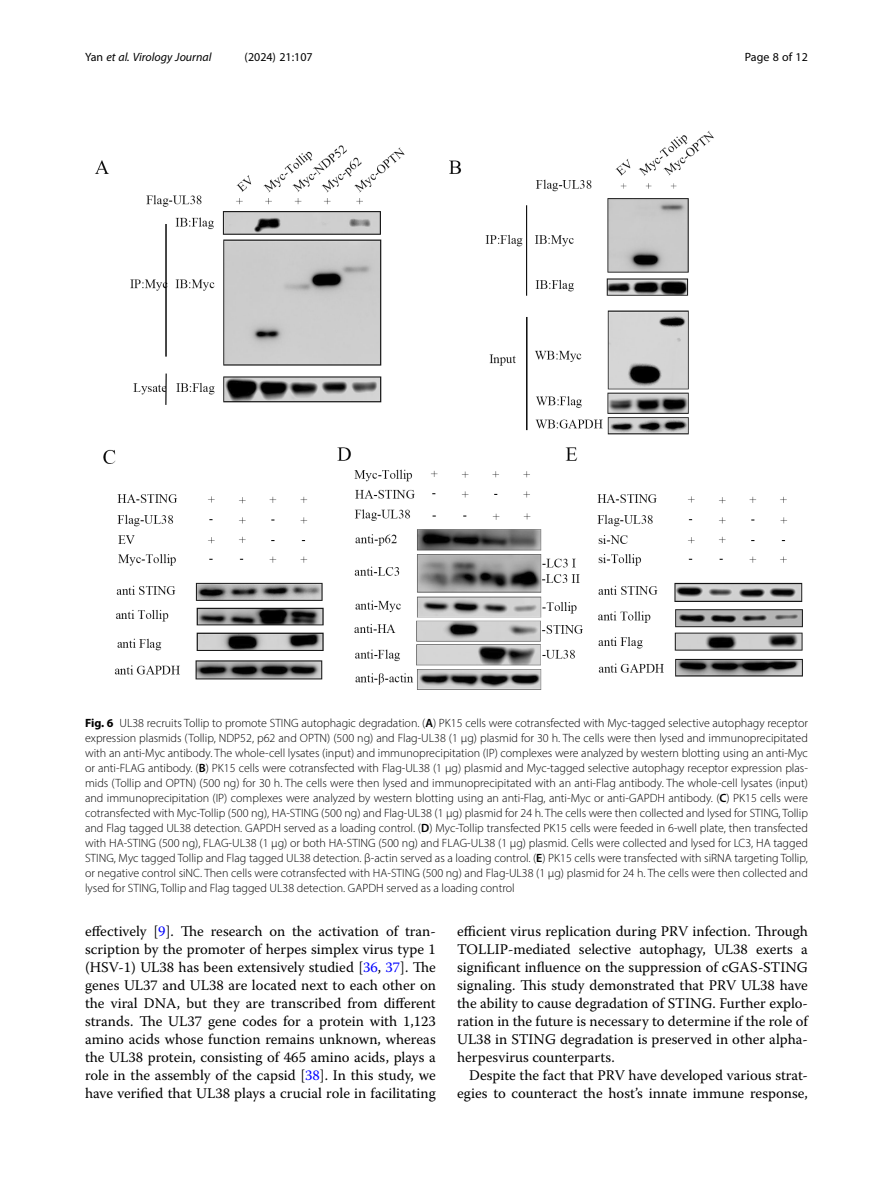
<style>
.page{position:relative;width:893px;height:1191px;background:#fff}
.page>*{position:absolute;margin:0;border:0;box-sizing:border-box;transform-origin:0 0}
.Body_Text_Indent{font:14.7px/18px "Warnock Pro";color:#000;text-align:justify}
.Figure_Caption{font:300 12px/15px "Myriad Pro";color:#000;text-align:justify}
.t1{font:italic 12px "Myriad Pro";color:#000}
.t2{font:12px "Myriad Pro";color:#000}
.s1{font-style:normal}
.s2{font-weight:700}
.s3{font-weight:600}
.s4{color:#00f}
</style>
<div class="page">
<img style="left:95px;top:130px;width:708px;height:560px">
<p class="t1" style="left:85px;top:50px;width:128px"><span class="s1">Yan</span> et al. Virology Journal</p>
<p class="t2" style="left:245px;top:50px;width:70px">(2024) 21:107</p>
<p class="t2" style="left:745px;top:50px;width:65px">Page 8 of 12</p>
<p class="Figure_Caption" style="left:85px;top:715px;width:724px"><span class="s2">Fig. 6</span> UL38 recruits Tollip to promote STING autophagic degradation. (<span class="s3">A</span>) PK15 cells were cotransfected with Myc-tagged selective autophagy receptor expression plasmids (Tollip, NDP52, p62 and OPTN) (500 ng) and Flag-UL38 (1 µg) plasmid for 30 h. The cells were then lysed and immunoprecipitated with an anti-Myc antibody. The whole-cell lysates (input) and immunoprecipitation (IP) complexes were analyzed by western blotting using an anti-Myc or anti-FLAG antibody. (<span class="s3">B</span>) PK15 cells were cotransfected with Flag-UL38 (1 µg) plasmid and Myc-tagged selective autophagy receptor expression plas&shy;mids (Tollip and OPTN) (500 ng) for 30 h. The cells were then lysed and immunoprecipitated with an anti-Flag antibody. The whole-cell lysates (input) and immunoprecipitation (IP) complexes were analyzed by western blotting using an anti-Flag, anti-Myc or anti-GAPDH antibody. (<span class="s3">C</span>) PK15 cells were cotransfected with Myc-Tollip (500 ng), HA-STING (500 ng) and Flag-UL38 (1 µg) plasmid for 24 h. The cells were then collected and lysed for STING, Tollip and Flag tagged UL38 detection. GAPDH served as a loading control. (<span class="s3">D</span>) Myc-Tollip transfected PK15 cells were feeded in 6-well plate, then transfected with HA-STING (500 ng), FLAG-UL38 (1 µg) or both HA-STING (500 ng) and FLAG-UL38 (1 µg) plasmid. Cells were collected and lysed for LC3, HA tagged STING, Myc tagged Tollip and Flag tagged UL38 detection. β-actin served as a loading control. (<span class="s3">E</span>) PK15 cells were transfected with siRNA targeting Tollip, or negative control siNC. Then cells were cotransfected with HA-STING (500 ng) and Flag-UL38 (1 µg) plasmid for 24 h. The cells were then collected and lysed for STING, Tollip and Flag tagged UL38 detection. GAPDH served as a loading control</p>
<p class="Body_Text_Indent" style="left:85px;top:922px;width:352px">effectively [<span class="s4">9</span>]. The research on the activation of tran&shy;scription by the promoter of herpes simplex virus type 1 (HSV-1) UL38 has been extensively studied [<span class="s4">36</span>, <span class="s4">37</span>]. The genes UL37 and UL38 are located next to each other on the viral DNA, but they are transcribed from different strands. The UL37 gene codes for a protein with 1,123 amino acids whose function remains unknown, whereas the UL38 protein, consisting of 465 amino acids, plays a role in the assembly of the capsid [<span class="s4">38</span>]. In this study, we have verified that UL38 plays a crucial role in facilitating</p>
<p class="Body_Text_Indent" style="left:457px;top:922px;width:352px">efficient virus replication during PRV infection. Through TOLLIP-mediated selective autophagy, UL38 exerts a significant influence on the suppression of cGAS-STING signaling. This study demonstrated that PRV UL38 have the ability to cause degradation of STING. Further explo&shy;ration in the future is necessary to determine if the role of UL38 in STING degradation is preserved in other alpha&shy;herpesvirus counterparts.</p>
<p class="Body_Text_Indent" style="left:457px;top:1066px;width:352px;text-align:right">Despite the fact that PRV have developed various strat&shy;egies to counteract the host’s innate immune response,</p>
</div>
